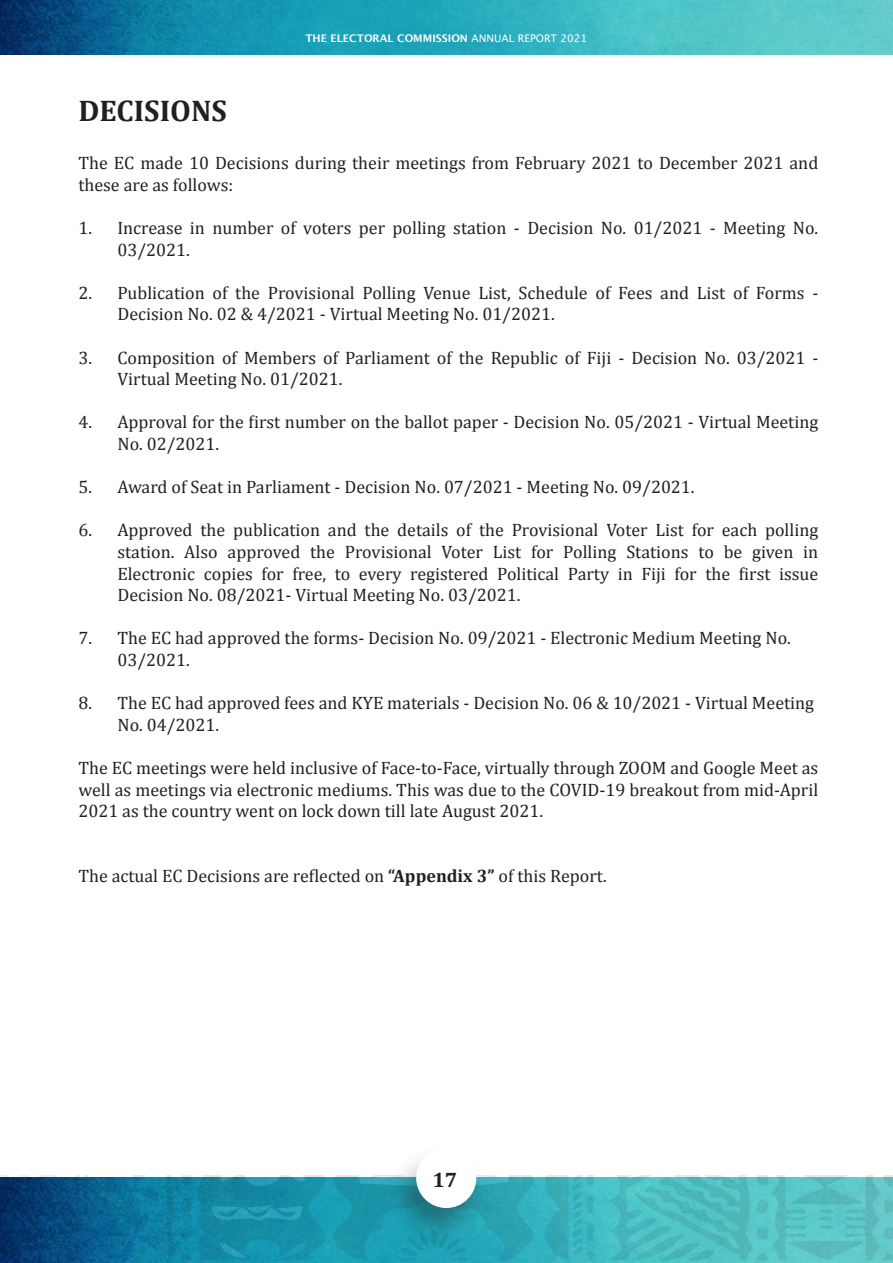
<style>
.page{position:relative;width:893px;height:1263px;background:#fff}
.page>*{position:absolute;margin:0;border:0;box-sizing:border-box;transform-origin:0 0}
.t1{font:700 30px "Cambria";color:#231f20}
.t2{font:700 21px "Cambria";color:#231f20}
.t3{font:18px/21.6px "Cambria";color:#231f20}
.t4{font:700 10.5px "Lucida Grande";color:#fff}
.s1{font-weight:400}
.s2{font-weight:700}
</style>
<div class="page">
<img style="left:0;top:0;width:893px;height:54px">
<img style="left:0;top:1178px;width:893px;height:85px">
<svg style="left:606px;top:1176px;width:287px;height:85px"></svg>
<svg style="left:72px;top:1176px;width:19px;height:74px"></svg>
<svg style="left:0;top:1176px;width:65px;height:85px"></svg>
<svg style="left:106px;top:1176px;width:492px;height:85px"></svg>
<div style="left:385px;top:1144px;width:105px;height:106px;background:#231f20;opacity:.38"></div>
<div style="left:416px;top:1148px;width:60px;height:60px;background:#fff;border-radius:50%"></div>
<p class="t1" style="left:78px;top:90px;width:150px">DECISIONS</p>
<p class="t4" style="left:305px;top:30px;width:283px">THE ELECTORAL COMMISSION <span class="s1">ANNUAL REPORT 2021</span></p>
<p class="t3" style="left:78px;top:152px;width:741px">The EC made 10 Decisions during their meetings from February 2021 to December 2021 and these are as follows:</p>
<p class="t3" style="left:117px;top:217px;width:702px;text-indent:-39px">1. Increase in number of voters per polling station - Decision No. 01/2021 - Meeting No.<br>03/2021.</p>
<p class="t3" style="left:117px;top:282px;width:702px;text-indent:-39px">2. Publication of the Provisional Polling Venue List, Schedule of Fees and List of Forms -<br>Decision No. 02 &amp; 4/2021 - Virtual Meeting No. 01/2021.</p>
<p class="t3" style="left:117px;top:347px;width:702px;text-indent:-39px">3. Composition of Members of Parliament of the Republic of Fiji - Decision No. 03/2021 -<br>Virtual Meeting No. 01/2021.</p>
<p class="t3" style="left:117px;top:412px;width:702px;text-indent:-39px">4. Approval for the first number on the ballot paper - Decision No. 05/2021 - Virtual Meeting<br>No. 02/2021.</p>
<p class="t3" style="left:78px;top:476px;width:618px">5. Award of Seat in Parliament - Decision No. 07/2021 - Meeting No. 09/2021.</p>
<p class="t3" style="left:117px;top:520px;width:702px;text-align:justify;text-indent:-39px">6. Approved the publication and the details of the Provisional Voter List for each polling station. Also approved the Provisional Voter List for Polling Stations to be given in Electronic copies for free, to every registered Political Party in Fiji for the first issue Decision No. 08/2021- Virtual Meeting No. 03/2021.</p>
<p class="t3" style="left:117px;top:628px;width:675px;text-indent:-39px">7. The EC had approved the forms- Decision No. 09/2021 - Electronic Medium Meeting No.<br>03/2021.</p>
<p class="t3" style="left:117px;top:692px;width:698px;text-indent:-39px">8. The EC had approved fees and KYE materials - Decision No. 06 &amp; 10/2021 - Virtual Meeting<br>No. 04/2021.</p>
<p class="t3" style="left:78px;top:757px;width:741px;text-align:justify">The EC meetings were held inclusive of Face-to-Face, virtually through ZOOM and Google Meet as well as meetings via electronic mediums. This was due to the COVID-19 breakout from mid-April 2021 as the country went on lock down till late August 2021.</p>
<p class="t3" style="left:78px;top:865px;width:530px">The actual EC Decisions are reflected on <span class="s2">“Appendix 3”</span> of this Report.</p>
<p class="t2" style="left:432px;top:1165px;width:26px">17</p>
</div>
